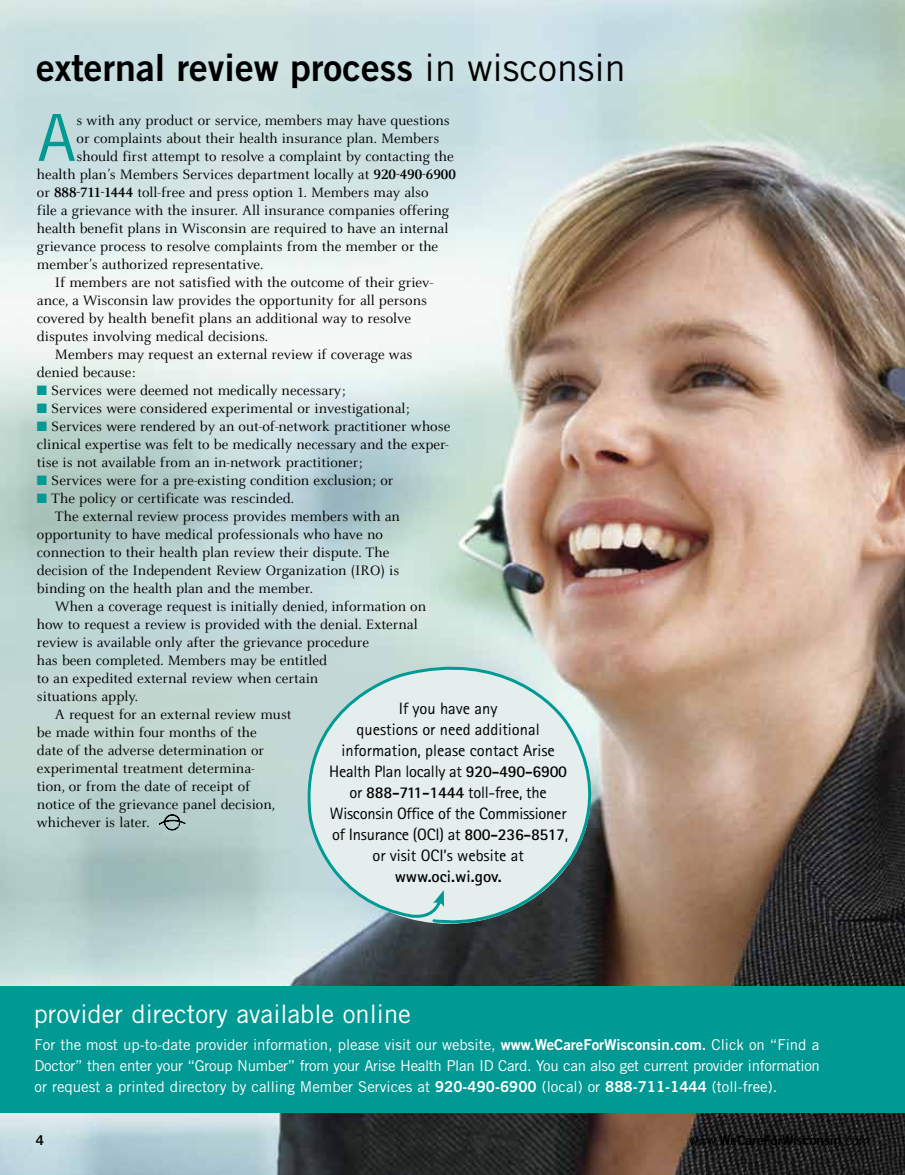
<style>
.page{position:relative;width:905px;height:1175px;background:#fff}
.page>*{position:absolute;margin:0;border:0;box-sizing:border-box;transform-origin:0 0}
.t1{font:64.8px "Trade Gothic LT Std";color:#009993}
.t2{font:37.5px "Trade Gothic LT Std Bd 2";color:#000}
.t3{font:25.5px "Trade Gothic LT Std";color:#fff}
.t4{font:16.5px/21px "Rotis Sans Serif OTF";color:#000;text-align:center}
.t5{font:700 16.5px "Rotis Sans Serif OTF";color:#000}
.t6{font:15px/18px "Celeste OT";color:#000;text-align:justify}
.t7{font:15px/21px "Trade Gothic LT Std";color:#fff;text-align:justify}
.t8{font:13.5px "Trade Gothic LT Std Bd 2";color:#000}
.s1{font-family:"Trade Gothic LT Std"}
.s2{font-weight:700}
.s3{color:#009993}
.s4{font-family:"Trade Gothic LT Std Bd 2"}
</style>
<div class="page">
<img style="left:0;top:0;width:904px;height:1174px">
<div style="left:0;top:986px;width:904px;height:126px;background:#009993"></div>
<svg style="left:159px;top:814px;width:26px;height:16px"></svg>
<svg style="left:299px;top:650px;width:315px;height:284px;background:#c3d1d0"></svg>
<svg style="left:433px;top:890px;width:11px;height:17px"></svg>
<h2 class="t2" style="left:36px;top:44px;width:591px">external review process <span class="s1">in wisconsin</span></h2>
<h1 class="t1" style="left:37px;top:99px;width:41px">A</h1>
<p class="t6" style="left:77px;top:111px;width:375px">s with any product or service, members may have questions</p>
<p class="t6" style="left:77px;top:129px;width:364px">or complaints about their health insurance plan. Members</p>
<p class="t6" style="left:77px;top:147px;width:379px">should first attempt to resolve a complaint by contacting the</p>
<p class="t6" style="left:37px;top:165px;width:420px">health plan’s Members Services department locally at <span class="s2">920-490-6900</span></p>
<p class="t6" style="left:37px;top:183px;width:393px">or <span class="s2">888-711-1444</span> toll-free and press option 1. Members may also</p>
<p class="t6" style="left:37px;top:201px;width:414px">file a grievance with the insurer. All insurance companies offering</p>
<p class="t6" style="left:37px;top:219px;width:413px">health benefit plans in Wisconsin are required to have an internal</p>
<p class="t6" style="left:37px;top:237px;width:403px">grievance process to resolve complaints from the member or the</p>
<p class="t6" style="left:37px;top:255px;width:228px">member’s authorized representative.</p>
<p class="t6" style="left:55px;top:273px;width:380px">If members are not satisfied with the outcome of their griev-</p>
<p class="t6" style="left:37px;top:291px;width:391px">ance, a Wisconsin law provides the opportunity for all persons</p>
<p class="t6" style="left:37px;top:309px;width:376px">covered by health benefit plans an additional way to resolve</p>
<p class="t6" style="left:37px;top:327px;width:233px">disputes involving medical decisions.</p>
<p class="t6" style="left:55px;top:345px;width:359px">Members may request an external review if coverage was</p>
<p class="t6" style="left:37px;top:363px;width:100px">denied because:</p>
<p class="t6" style="left:37px;top:381px;width:310px"><span class="s3">■</span> Services were deemed not medically necessary;</p>
<p class="t6" style="left:37px;top:399px;width:374px"><span class="s3">■</span> Services were considered experimental or investigational;</p>
<p class="t6" style="left:37px;top:417px;width:415px"><span class="s3">■</span> Services were rendered by an out-of-network practitioner whose clinical expertise was felt to be medically necessary and the exper&shy;tise is not available from an in-network practitioner;</p>
<p class="t6" style="left:37px;top:471px;width:358px"><span class="s3">■</span> Services were for a pre-existing condition exclusion; or</p>
<p class="t6" style="left:37px;top:489px;width:258px"><span class="s3">■</span> The policy or certificate was rescinded.</p>
<p class="t6" style="left:55px;top:507px;width:346px">The external review process provides members with an</p>
<p class="t6" style="left:37px;top:525px;width:347px">opportunity to have medical professionals who have no</p>
<p class="t6" style="left:37px;top:543px;width:354px">connection to their health plan review their dispute. The</p>
<p class="t6" style="left:37px;top:561px;width:364px">decision of the Independent Review Organization (IRO) is</p>
<p class="t6" style="left:37px;top:579px;width:277px">binding on the health plan and the member.</p>
<p class="t6" style="left:55px;top:597px;width:373px">When a coverage request is initially denied, information on</p>
<p class="t6" style="left:37px;top:615px;width:382px">how to request a review is provided with the denial. External</p>
<p class="t6" style="left:37px;top:633px;width:334px">review is available only after the grievance procedure</p>
<p class="t6" style="left:37px;top:651px;width:291px">has been completed. Members may be entitled</p>
<p class="t6" style="left:37px;top:669px;width:283px">to an expedited external review when certain</p>
<p class="t6" style="left:37px;top:687px;width:103px">situations apply.</p>
<p class="t6" style="left:55px;top:705px;width:238px">A request for an external review must</p>
<p class="t6" style="left:37px;top:723px;width:221px">be made within four months of the</p>
<p class="t6" style="left:37px;top:741px;width:229px">date of the adverse determination or</p>
<p class="t6" style="left:37px;top:759px;width:219px">experimental treatment determina-</p>
<p class="t6" style="left:37px;top:777px;width:215px">tion, or from the date of receipt of</p>
<p class="t6" style="left:37px;top:795px;width:240px">notice of the grievance panel decision,</p>
<p class="t6" style="left:37px;top:813px;width:114px">whichever is later.</p>
<p class="t4" style="left:329px;top:698px;width:240px">If you have any<br>questions or need additional information, please contact Arise<br>Health Plan locally at <span class="s2">920-490-6900 </span>or <span class="s2">888-711-1444</span> toll-free, the<br>Wisconsin Office of the Commissioner of Insurance (OCI) at <span class="s2">800-236-8517</span>, or visit OCI’s website at</p>
<p class="t5" style="left:394px;top:866px;width:108px">www.oci.wi.gov.</p>
<h3 class="t3" style="left:34px;top:998px;width:378px">provider directory available online</h3>
<p class="t7" style="left:35px;top:1033px;width:786px">For the most up-to-date provider information, please visit our website, <span class="s4">www.WeCareForWisconsin.com.</span> Click on “Find a Doctor” then enter your “Group Number” from your Arise Health Plan ID Card. You can also get current provider information or request a printed directory by calling Member Services at <span class="s4">920-490-6900</span> (local) or <span class="s4">888-711-1444</span> (toll-free).</p>
<p class="t8" style="left:36px;top:1132px;width:10px">4</p>
<p class="t8" style="left:689px;top:1132px;width:182px"><span class="s1">www.</span>WeCareForWisconsin<span class="s1">.com</span></p>
</div>
